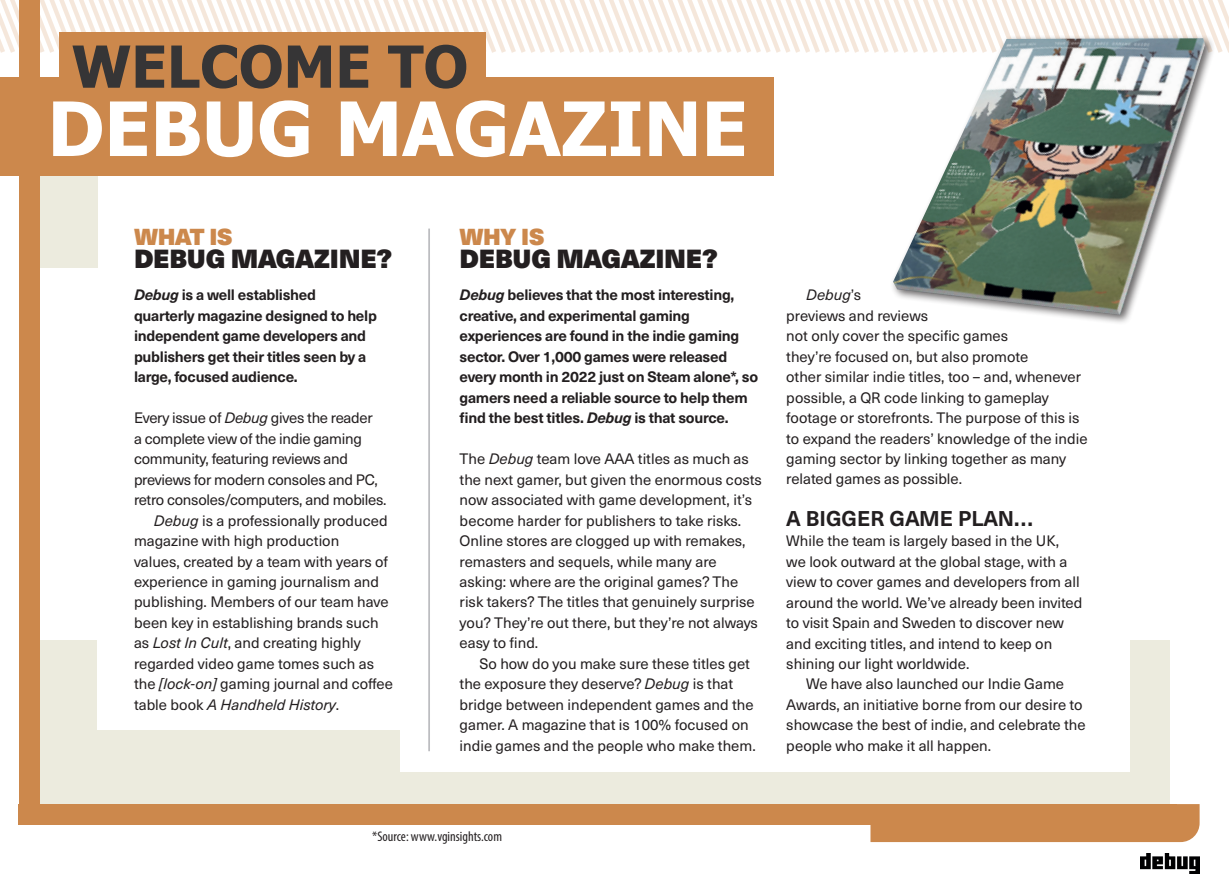
<style>
.page{position:relative;width:1229px;height:886px;background:#fff}
.page>*{position:absolute;margin:0;border:0;box-sizing:border-box;transform-origin:0 0}
.t1{font:700 74.9px "Tahoma";color:#fff}
.t2{font:700 57.93px "Tahoma";color:#363536}
.t3{font:25.72px "Neue Haas Unica W1 G X Black";letter-spacing:-.01em;color:#231f20}
.t4{font:22.75px "Neue Haas Unica W1 G X Black";letter-spacing:-.02em;color:#cc884c}
.t5{font:700 21px "Neue Haas Unica W1 G";color:#231f20}
.t6{font:14.88px/20.5px "Neue Haas Unica W1 G";color:#231f20}
.t7{font:700 14.88px/20.5px "Neue Haas Unica W1 G";letter-spacing:-.02em;color:#231f20}
.t8{font:14.88px "Neue Haas Unica W1 G";letter-spacing:-.02em;color:#231f20}
.t9{font:italic 14.88px "Neue Haas Unica W1 G";color:#231f20}
.t10{font:condensed 14px "Myriad Pro";color:#231f20}
.s1{font-style:italic}
.s2{font-style:normal}
</style>
<div class="page">
<div style="left:35px;top:171px;width:62px;height:97px;background:#ecebde"></div>
<div style="left:31px;top:640px;width:1138px;height:169px;background:#ecebde"></div>
<div style="left:400px;top:582px;width:729px;height:189px;background:#fff"></div>
<div style="left:97px;top:481px;width:303px;height:248px;background:#fff"></div>
<svg style="left:0;top:0;width:1228px;height:55px"></svg>
<div style="left:19px;top:0;width:20px;height:824px;background:#cc884c"></div>
<div style="left:0;top:77px;width:773px;height:99px;background:#cc884c"></div>
<div style="left:59px;top:32px;width:426px;height:59px;background:#cc884c"></div>
<div style="left:19px;top:804px;width:1158px;height:20px;background:#cc884c"></div>
<img style="left:1140px;top:853px;width:59px;height:20px">
<div style="left:870px;top:804px;width:329px;height:38px;background:#cc884c"></div>
<hr style="left:428px;top:228px;width:2px;height:523px;background:#bcbdc0">
<div style="left:889px;top:34px;width:326px;height:291px;background:#231f20;opacity:.68"></div>
<img style="left:893px;top:38px;width:311px;height:277px">
<h2 class="t2" style="left:72px;top:26px;width:398px">WELCOME TO</h2>
<h1 class="t1" style="left:48px;top:76px;width:701px">DEBUG MAGAZINE</h1>
<h3 class="t4" style="left:134px;top:218px;width:100px">WHAT IS</h3>
<h3 class="t3" style="left:134px;top:238px;width:260px">DEBUG MAGAZINE?</h3>
<p class="t7" style="left:134px;top:284px;width:244px"><span class="s1">Debug</span> is a well established quarterly magazine designed to help independent game developers and publishers get their titles seen by a large, focused audience.</p>
<p class="t8" style="left:134px;top:407px;width:240px">Every issue of <span class="s1">Debug</span> gives the reader</p>
<p class="t8" style="left:134px;top:427px;width:229px">a complete view of the indie gaming</p>
<p class="t8" style="left:134px;top:448px;width:215px">community, featuring reviews and</p>
<p class="t8" style="left:134px;top:468px;width:245px">previews for modern consoles and PC,</p>
<p class="t8" style="left:134px;top:489px;width:254px">retro consoles/computers, and mobiles.</p>
<p class="t6" style="left:154px;top:509px;width:235px"><span class="s1">Debug</span> is a professionally produced</p>
<p class="t6" style="left:134px;top:529px;width:207px">magazine with high production</p>
<p class="t6" style="left:134px;top:550px;width:255px">values, created by a team with years of</p>
<p class="t6" style="left:134px;top:570px;width:246px">experience in gaming journalism and</p>
<p class="t6" style="left:134px;top:591px;width:256px">publishing. Members of our team have</p>
<p class="t6" style="left:134px;top:611px;width:246px">been key in establishing brands such</p>
<p class="t6" style="left:134px;top:632px;width:228px">as <span class="s1">Lost In Cult</span>, and creating highly</p>
<p class="t6" style="left:134px;top:652px;width:241px">regarded video game tomes such as</p>
<p class="t6" style="left:134px;top:673px;width:260px">the <span class="s1">[lock-on]</span> gaming journal and coffee</p>
<p class="t9" style="left:134px;top:693px;width:207px"><span class="s2">table book</span> A Handheld History<span class="s2">.</span></p>
<h3 class="t4" style="left:459px;top:218px;width:86px">WHY IS</h3>
<h3 class="t3" style="left:459px;top:238px;width:260px">DEBUG MAGAZINE?</h3>
<p class="t7" style="left:459px;top:284px;width:300px"><span class="s1">Debug</span> believes that the most interesting, creative, and experimental gaming experiences are found in the indie gaming sector. Over 1,000 games were released every month in 2022 just on Steam alone*, so gamers need a reliable source to help them find the best titles. <span class="s1">Debug</span> is that source.</p>
<p class="t6" style="left:459px;top:448px;width:304px">The <span class="s1">Debug</span> team love AAA titles as much as the next gamer, but given the enormous costs now associated with game development, it’s become harder for publishers to take risks.<br>Online stores are clogged up with remakes, remasters and sequels, while many are asking: where are the original games? The risk takers? The titles that genuinely surprise you? They’re out there, but they’re not always easy to find.</p>
<p class="t6" style="left:459px;top:652px;width:297px;text-indent:20px">So how do you make sure these titles get the exposure they deserve? <span class="s1">Debug</span> is that bridge between independent games and the gamer. A magazine that is 100% focused on indie games and the people who make them.</p>
<p class="t6" style="left:786px;top:284px;width:303px;text-indent:20px"><span class="s1">Debug</span>’s<br>previews and reviews<br>not only cover the specific games<br>they’re focused on, but also promote<br>other similar indie titles, too – and, whenever possible, a QR code linking to gameplay footage or storefronts. The purpose of this is to expand the readers’ knowledge of the indie gaming sector by linking together as many related games as possible.</p>
<h3 class="t5" style="left:786px;top:502px;width:248px">A BIGGER GAME PLAN…</h3>
<p class="t6" style="left:786px;top:529px;width:297px">While the team is largely based in the UK, we look outward at the global stage, with a view to cover games and developers from all around the world. We’ve already been invited to visit Spain and Sweden to discover new and exciting titles, and intend to keep on shining our light worldwide.</p>
<p class="t6" style="left:786px;top:673px;width:301px;text-indent:20px">We have also launched our Indie Game Awards, an initiative borne from our desire to showcase the best of indie, and celebrate the people who make it all happen.</p>
<p class="t10" style="left:372px;top:828px;width:131px">*Source: www.vginsights.com</p>
</div>
